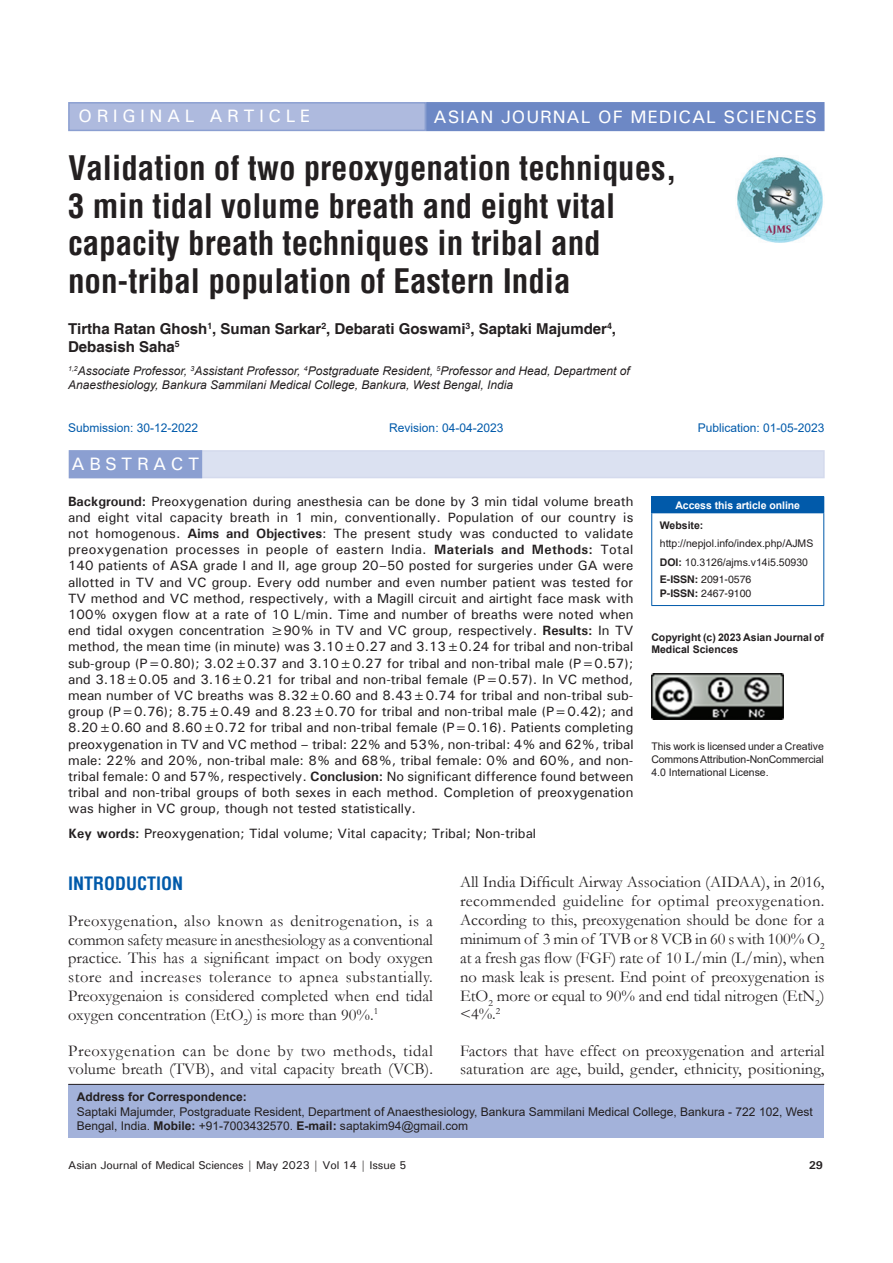
<style>
.page{position:relative;width:893px;height:1263px;background:#fff}
.page>*{position:absolute;margin:0;border:0;box-sizing:border-box;transform-origin:0 0}
.AT{font:700 condensed 33px/37.5px "Helvetica";color:#231f20}
.AH{font:500 18px "Univers";letter-spacing:.05em;color:#fff}
.AH-2{font:500 18px "Univers";letter-spacing:.25em;color:#fff}
.TX{font:700 condensed 18px "Helvetica";color:#015aaa}
.ABSH{font:500 18px "Univers";letter-spacing:.25em;color:#fff}
.TX-2{font:16.5px/18.9px "Garamond";color:#231f20;text-align:justify}
.AU{font:700 15px/18px "Helvetica";color:#231f20}
.ABS{font:500 13.5px/16.2px "Univers";color:#231f20;text-align:justify}
.KWD{font:500 13.5px "Univers";color:#231f20}
.ADD{font:12px/14.4px "Arial";color:#231f20}
.AFF{font:italic 12px/14.4px "Arial";color:#231f20}
.HIS{font:12px "Arial";color:#015aaa}
.t1{font:500 11.25px "Univers";letter-spacing:-.01em;color:#231f20}
.t2{font:700 11.25px "Univers";color:#231f20}
.License{font:10.5px/12.6px "Arial";letter-spacing:-.01em;color:#231f20;text-align:justify}
.License-2{font:700 10.5px/12.6px "Arial";color:#231f20}
.Web{font:10.5px/18.8px "Arial";color:#231f20}
.ISSN{font:10.5px/14.2px "Helvetica";color:#231f20}
.DOI{font:10.5px "Arial";color:#231f20}
.t3{font:700 10.5px "Arial";letter-spacing:-.005em;color:#fff}
.s1{font-weight:700}
</style>
<div class="page">
<div style="left:68px;top:1085px;width:756px;height:53px;background:#a3b2da"></div>
<hr style="left:68px;top:1084px;width:756px;height:1px;background:#231f20">
<img style="left:737px;top:157px;width:86px;height:86px">
<div style="left:69px;top:103px;width:356px;height:27px;background:#aebade"></div>
<div style="left:68px;top:102px;width:358px;height:29px;border:2px solid #8b9fd1"></div>
<div style="left:427px;top:103px;width:397px;height:27px;background:#6d88c5"></div>
<div style="left:426px;top:102px;width:398px;height:29px;border:2px solid #6d88c5"></div>
<div style="left:69px;top:450px;width:756px;height:28px;background:#dbe1f1"></div>
<div style="left:69px;top:451px;width:132px;height:26px;background:#8b9fd1"></div>
<div style="left:69px;top:450px;width:133px;height:28px;border:2px solid #8b9fd1"></div>
<div style="left:652px;top:497px;width:172px;height:16px;background:#015aaa"></div>
<svg style="left:651px;top:497px;width:1px;height:15px"></svg>
<hr style="left:651px;top:496px;width:173px;height:1px;background:#015aaa">
<hr style="left:651px;top:513px;width:1px;height:92px;background:#015aaa">
<hr style="left:651px;top:512px;width:173px;height:1px;background:#015aaa">
<hr style="left:823px;top:513px;width:1px;height:92px;background:#015aaa">
<hr style="left:651px;top:605px;width:173px;height:1px;background:#015aaa">
<img style="left:651px;top:673px;width:132px;height:47px">
<p class="AH-2" style="left:79px;top:105px;width:233px">ORIGINAL ARTICLE</p>
<p class="AH" style="left:434px;top:105px;width:385px">ASIAN JOURNAL OF MEDICAL SCIENCES</p>
<p class="AT" style="left:68px;top:149px;width:610px">Validation of two preoxygenation techniques, 3 min tidal volume breath and eight vital capacity breath techniques in tribal and non-tribal population of Eastern India</p>
<p class="AU" style="left:68px;top:321px;width:549px">Tirtha Ratan Ghosh<sup>1</sup>, Suman Sarkar<sup>2</sup>, Debarati Goswami<sup>3</sup>, Saptaki Majumder<sup>4</sup>,<br>Debasish Saha<sup>5</sup></p>
<p class="AFF" style="left:68px;top:364px;width:563px"><sup>1,2</sup>Associate Professor, <sup>3</sup>Assistant Professor, <sup>4</sup>Postgraduate Resident, <sup>5</sup>Professor and Head, Department of<br>Anaesthesiology, Bankura Sammilani Medical College, Bankura, West Bengal, India</p>
<p class="HIS" style="left:68px;top:420px;width:132px">Submission: 30-12-2022</p>
<p class="HIS" style="left:389px;top:420px;width:116px">Revision: 04-04-2023</p>
<p class="HIS" style="left:698px;top:420px;width:128px">Publication: 01-05-2023</p>
<p class="ABSH" style="left:72px;top:453px;width:129px">ABSTRACT</p>
<p class="ABS" style="left:68px;top:493px;width:567px"><span class="s1">Background:</span> Preoxygenation during anesthesia can be done by 3 min tidal volume breath and eight vital capacity breath in 1 min, conventionally. Population of our country is not homogenous. <span class="s1">Aims and Objectives</span>: The present study was conducted to validate preoxygenation processes in people of eastern India. <span class="s1">Materials and Methods:</span> Total 140 patients of ASA grade I and II, age group 20–50 posted for surgeries under GA were allotted in TV and VC group. Every odd number and even number patient was tested for TV method and VC method, respectively, with a Magill circuit and airtight face mask with 100% oxygen flow at a rate of 10 L/min. Time and number of breaths were noted when end tidal oxygen concentration ≥90% in TV and VC group, respectively. <span class="s1">Results:</span> In TV method, the mean time (in minute) was 3.10±0.27 and 3.13±0.24 for tribal and non-tribal sub-group (P=0.80); 3.02±0.37 and 3.10±0.27 for tribal and non-tribal male (P=0.57); and 3.18±0.05 and 3.16±0.21 for tribal and non-tribal female (P=0.57). In VC method, mean number of VC breaths was 8.32±0.60 and 8.43±0.74 for tribal and non-tribal sub&shy;group (P=0.76); 8.75±0.49 and 8.23±0.70 for tribal and non-tribal male (P=0.42); and 8.20±0.60 and 8.60±0.72 for tribal and non-tribal female (P=0.16). Patients completing preoxygenation in TV and VC method – tribal: 22% and 53%, non-tribal: 4% and 62%, tribal male: 22% and 20%, non-tribal male: 8% and 68%, tribal female: 0% and 60%, and non&shy;tribal female: 0 and 57%, respectively. <span class="s1">Conclusion:</span> No significant difference found between tribal and non-tribal groups of both sexes in each method. Completion of preoxygenation was higher in VC group, though not tested statistically.</p>
<p class="KWD" style="left:68px;top:825px;width:469px"><span class="s1">Key words:</span> Preoxygenation; Tidal volume; Vital capacity; Tribal; Non-tribal</p>
<p class="t3" style="left:675px;top:497px;width:126px">Access this article online</p>
<p class="Web" style="left:660px;top:515px;width:155px"><span class="s1">Website: </span>http://nepjol.info/index.php/AJMS</p>
<p class="DOI" style="left:660px;top:555px;width:150px"><span class="s1">DOI:</span> 10.3126/ajms.v14i5.50930</p>
<p class="ISSN" style="left:660px;top:573px;width:93px"><span class="s1">E-ISSN:</span> 2091-0576<br><span class="s1">P-ISSN:</span> 2467-9100</p>
<p class="License-2" style="left:651px;top:631px;width:174px">Copyright (c) 2023 Asian Journal of<br>Medical Sciences</p>
<p class="License" style="left:651px;top:740px;width:174px">This work is licensed under a Creative Commons Attribution-NonCommercial 4.0 International License.</p>
<p class="TX" style="left:68px;top:871px;width:117px">INTRODUCTION</p>
<p class="TX-2" style="left:68px;top:911px;width:366px">Preoxygenation, also known as denitrogenation, is a common safety measure in anesthesiology as a conventional practice. This has a significant impact on body oxygen store and increases tolerance to apnea substantially.<br>Preoxygenaion is considered completed when end tidal oxygen concentration (EtO<sub>2</sub>) is more than 90%.<sup>1</sup></p>
<p class="TX-2" style="left:68px;top:1041px;width:366px">Preoxygenation can be done by two methods, tidal volume breath (TVB), and vital capacity breath (VCB).</p>
<p class="TX-2" style="left:460px;top:872px;width:366px">All India Difficult Airway Association (AIDAA), in 2016, recommended guideline for optimal preoxygenation.<br>According to this, preoxygenation should be done for a minimum of 3 min of TVB or 8 VCB in 60 s with 100% O<sub>2 </sub>at a fresh gas flow (FGF) rate of 10 L/min (L/min), when no mask leak is present. End point of preoxygenation is EtO<sub>2</sub> more or equal to 90% and end tidal nitrogen (EtN<sub>2</sub>) &lt;4%.<sup>2</sup></p>
<p class="TX-2" style="left:460px;top:1040px;width:366px">Factors that have effect on preoxygenation and arterial saturation are age, build, gender, ethnicity, positioning,</p>
<p class="ADD" style="left:77px;top:1090px;width:737px"><span class="s1">Address for Correspondence:<br></span>Saptaki Majumder, Postgraduate Resident, Department of Anaesthesiology, Bankura Sammilani Medical College, Bankura - 722 102, West<br>Bengal, India. <span class="s1">Mobile:</span> +91-7003432570. <span class="s1">E-mail:</span> saptakim94@gmail.com</p>
<p class="t1" style="left:68px;top:1157px;width:340px">Asian Journal of Medical Sciences | May 2023 | Vol 14 | Issue 5</p>
<p class="t2" style="left:809px;top:1158px;width:16px">29</p>
</div>
